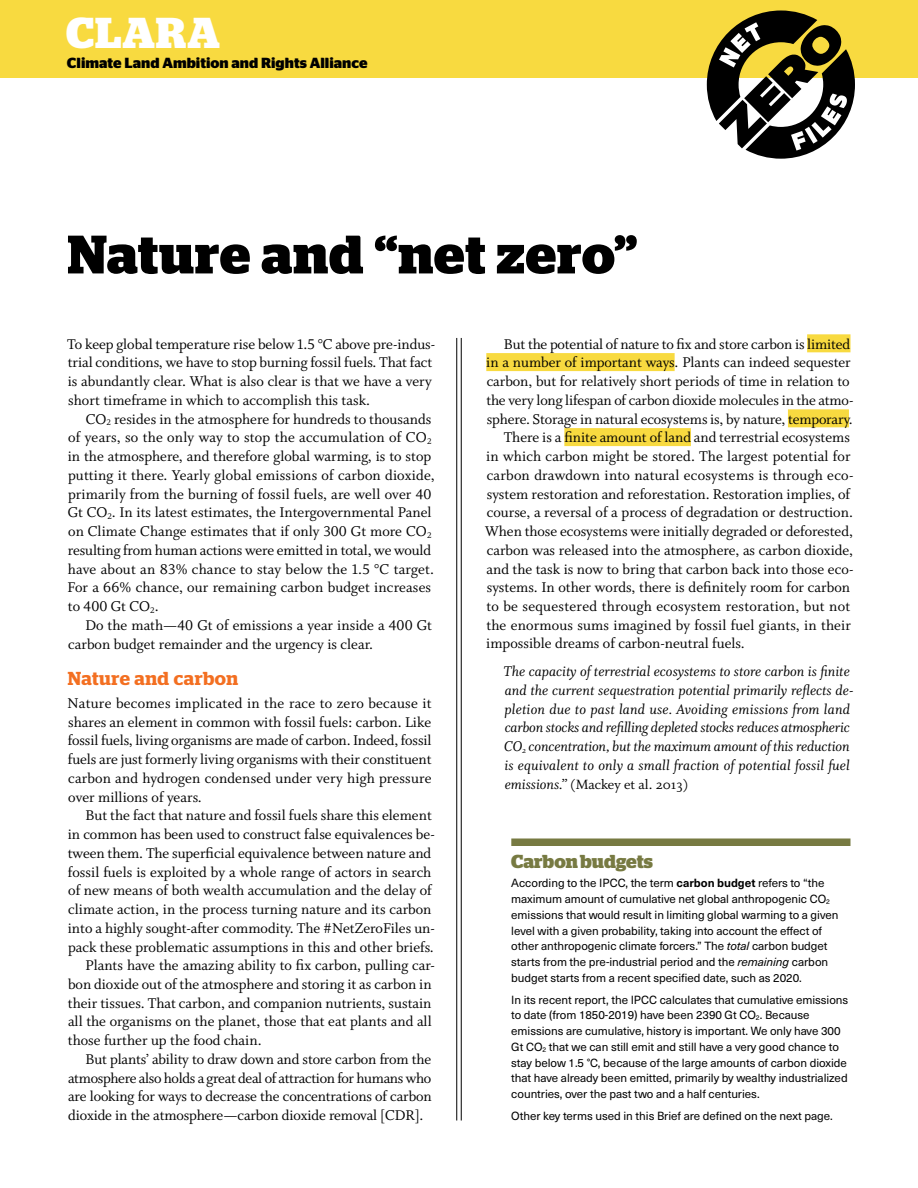
<style>
.page{position:relative;width:918px;height:1188px;background:#fff}
.page>*{position:absolute;margin:0;border:0;box-sizing:border-box;transform-origin:0 0}
.t1{font:700 54px "Stag";letter-spacing:.015em;color:#000}
.t2{font:700 43.2px "Stag";letter-spacing:.025em;color:#fff}
.t3{font:600 18.75px "Stag";letter-spacing:.025em;color:#f36f21}
.t4{font:700 18.75px "Stag";color:#777a42}
.t5{font:15.75px/18.8px "Whitman Roman LF";color:#000}
.t6{font:15.75px/18.8px "Whitman Italic Os F";color:#000}
.t7{font:15.75px "Whitman Roman LF";letter-spacing:-.02em;color:#000}
.t8{font:15px "Whitman Roman Os F";color:#000}
.t9{font:700 14.7px "Stag Sans";color:#000}
.t10{font:11.7px/15.8px "Neue Haas Unica Pro";letter-spacing:-.005em;color:#000}
.s1{font-family:"Whitman Roman Os F"}
.s2{font-family:"Whitman Italic Os F";font-size:15.75px}
.s3{font-weight:700}
.s4{font-style:italic}
</style>
<div class="page">
<div style="left:0;top:0;width:918px;height:78px;background:#f8da40"></div>
<div style="left:807px;top:334px;width:44px;height:18px;background:#f8da40"></div>
<div style="left:486px;top:353px;width:189px;height:18px;background:#f8da40"></div>
<div style="left:788px;top:409px;width:61px;height:18px;background:#f8da40"></div>
<div style="left:564px;top:428px;width:127px;height:18px;background:#f8da40"></div>
<hr style="left:456px;top:338px;width:1px;height:782px;background:#000">
<hr style="left:461px;top:338px;width:1px;height:782px;background:#000">
<svg style="left:707px;top:10px;width:148px;height:149px"></svg>
<div style="left:511px;top:838px;width:339px;height:8px;background:#777a42"></div>
<h2 class="t2" style="left:66px;top:8px;width:155px">CLARA</h2>
<p class="t9" style="left:67px;top:54px;width:302px">Climate Land Ambition and Rights Alliance</p>
<h1 class="t1" style="left:68px;top:223px;width:571px">Nature and “net zero”</h1>
<p class="t5" style="left:67px;top:335px;width:369px">To keep global temperature rise below 1.5 °C above pre-indus&shy;trial conditions, we have to stop burning fossil fuels. That fact is abundantly clear. What is also clear is that we have a very short timeframe in which to accomplish this task.</p>
<p class="t5" style="left:67px;top:410px;width:369px;text-indent:18px">CO<sub>2</sub> resides in the atmosphere for hundreds to thousands of years, so the only way to stop the accumulation of CO<sub>2 </sub>in the atmosphere, and therefore global warming, is to stop putting it there. Yearly global emissions of carbon dioxide, primarily from the burning of fossil fuels, are well over 40<br>Gt CO<sub>2</sub>. In its latest estimates, the Intergovernmental Panel on Climate Change estimates that if only 300 Gt more CO<sub>2 </sub>resulting from human actions were emitted in total, we would have about an 83% chance to stay below the 1.5 °C target.<br>For a 66% chance, our remaining <span class="s1">carbon budget</span> increases to 400 Gt CO<sub>2</sub>.</p>
<p class="t5" style="left:68px;top:616px;width:365px;text-indent:17px">Do the math—40 Gt of emissions a year inside a 400 Gt carbon budget remainder and the urgency is clear.</p>
<p class="t3" style="left:68px;top:667px;width:172px">Nature and carbon</p>
<p class="t5" style="left:68px;top:694px;width:366px;text-align:justify">Nature becomes implicated in the race to zero because it shares an element in common with fossil fuels: carbon. Like fossil fuels, living organisms are made of carbon. Indeed, fossil fuels are just formerly living organisms with their constituent carbon and hydrogen condensed under very high pressure over millions of years.</p>
<p class="t5" style="left:85px;top:806px;width:348px">But the fact that nature and fossil fuels share this element</p>
<p class="t5" style="left:68px;top:825px;width:369px">in common has been used to construct false equivalences be-</p>
<p class="t5" style="left:68px;top:844px;width:365px">tween them. The superficial equivalence between nature and</p>
<p class="t5" style="left:68px;top:863px;width:365px">fossil fuels is exploited by a whole range of actors in search</p>
<p class="t5" style="left:68px;top:881px;width:365px">of new means of both wealth accumulation and the delay of</p>
<p class="t5" style="left:68px;top:900px;width:365px">climate action, in the process turning nature and its carbon</p>
<p class="t5" style="left:68px;top:919px;width:369px">into a highly sought-after commodity. The #NetZeroFiles un-</p>
<p class="t5" style="left:68px;top:938px;width:367px">pack these problematic assumptions in this and other briefs.</p>
<p class="t5" style="left:85px;top:956px;width:351px">Plants have the amazing ability to fix carbon, pulling car-</p>
<p class="t5" style="left:68px;top:975px;width:365px">bon dioxide out of the atmosphere and storing it as carbon in</p>
<p class="t5" style="left:68px;top:994px;width:365px">their tissues. That carbon, and companion nutrients, sustain</p>
<p class="t5" style="left:68px;top:1013px;width:365px">all the organisms on the planet, those that eat plants and all</p>
<p class="t5" style="left:68px;top:1031px;width:195px">those further up the food chain.</p>
<p class="t5" style="left:85px;top:1050px;width:347px">But plants’ ability to draw down and store carbon from the</p>
<p class="t7" style="left:68px;top:1069px;width:365px">atmosphere also holds a great deal of attraction for humans who</p>
<p class="t5" style="left:68px;top:1088px;width:365px">are looking for ways to decrease the concentrations of carbon</p>
<p class="t5" style="left:68px;top:1106px;width:357px">dioxide in the atmosphere—<span class="s1">carbon dioxide removal</span> [CDR].</p>
<p class="t5" style="left:504px;top:335px;width:348px">But the potential of nature to fix and store carbon is limited</p>
<p class="t5" style="left:486px;top:353px;width:366px">in a number of important ways. Plants can indeed sequester</p>
<p class="t5" style="left:487px;top:372px;width:364px">carbon, but for relatively short periods of time in relation to</p>
<p class="t5" style="left:486px;top:391px;width:369px">the very long lifespan of carbon dioxide molecules in the atmo-</p>
<p class="t5" style="left:487px;top:410px;width:368px">sphere. Storage in natural ecosystems is, by nature, temporary.</p>
<p class="t5" style="left:504px;top:428px;width:348px">There is a finite amount of land and terrestrial ecosystems</p>
<p class="t5" style="left:486px;top:447px;width:366px">in which carbon might be stored. The largest potential for</p>
<p class="t5" style="left:487px;top:466px;width:368px">carbon drawdown into natural ecosystems is through eco-</p>
<p class="t5" style="left:487px;top:485px;width:365px">system restoration and reforestation. <span class="s1">Restoration</span> implies, of</p>
<p class="t5" style="left:487px;top:503px;width:368px">course, a reversal of a process of degradation or destruction.</p>
<p class="t5" style="left:485px;top:522px;width:369px">When those ecosystems were initially degraded or deforested,</p>
<p class="t5" style="left:487px;top:541px;width:368px">carbon was released into the atmosphere, as carbon dioxide,</p>
<p class="t5" style="left:487px;top:560px;width:368px">and the task is now to bring that carbon back into those eco-</p>
<p class="t5" style="left:487px;top:578px;width:365px">systems. In other words, there is definitely room for carbon</p>
<p class="t5" style="left:486px;top:597px;width:365px">to be sequestered through ecosystem restoration, but not</p>
<p class="t5" style="left:486px;top:616px;width:366px">the enormous sums imagined by fossil fuel giants, in their</p>
<p class="t5" style="left:486px;top:635px;width:260px">impossible dreams of carbon-neutral fuels.</p>
<p class="t6" style="left:504px;top:663px;width:351px">The capacity of terrestrial ecosystems to store carbon is finite and the current sequestration potential primarily reflects de&shy;pletion due to past land use. Avoiding emissions from land carbon stocks and refilling depleted stocks reduces atmospheric CO<sub>2</sub> concentration, but the maximum amount of this reduction is equivalent to only a small fraction of potential fossil fuel</p>
<p class="t8" style="left:505px;top:776px;width:185px"><span class="s2">emissions.”</span> (Mackey et al. 2013)</p>
<p class="t4" style="left:511px;top:851px;width:143px">Carbon budgets</p>
<p class="t10" style="left:511px;top:875px;width:329px">According to the IPCC, the term <span class="s3">carbon budget</span> refers to “the maximum amount of cumulative net global anthropogenic CO<sub>2 </sub>emissions that would result in limiting global warming to a given level with a given probability, taking into account the effect of other anthropogenic climate forcers.” The <span class="s4">total</span> carbon budget starts from the pre-industrial period and the <span class="s4">remaining</span> carbon budget starts from a recent specified date, such as 2020.</p>
<p class="t10" style="left:511px;top:992px;width:339px">In its recent report, the IPCC calculates that cumulative emissions to date (from 1850-2019) have been 2390 Gt CO<sub>2</sub>. Because emissions are cumulative, history is important. We only have 300<br>Gt CO<sub>2</sub> that we can still emit and still have a very good chance to stay below 1.5 °C, because of the large amounts of carbon dioxide that have already been emitted, primarily by wealthy industrialized countries, over the past two and a half centuries.</p>
<p class="t10" style="left:511px;top:1108px;width:323px">Other key terms used in this Brief are defined on the next page.</p>
</div>
